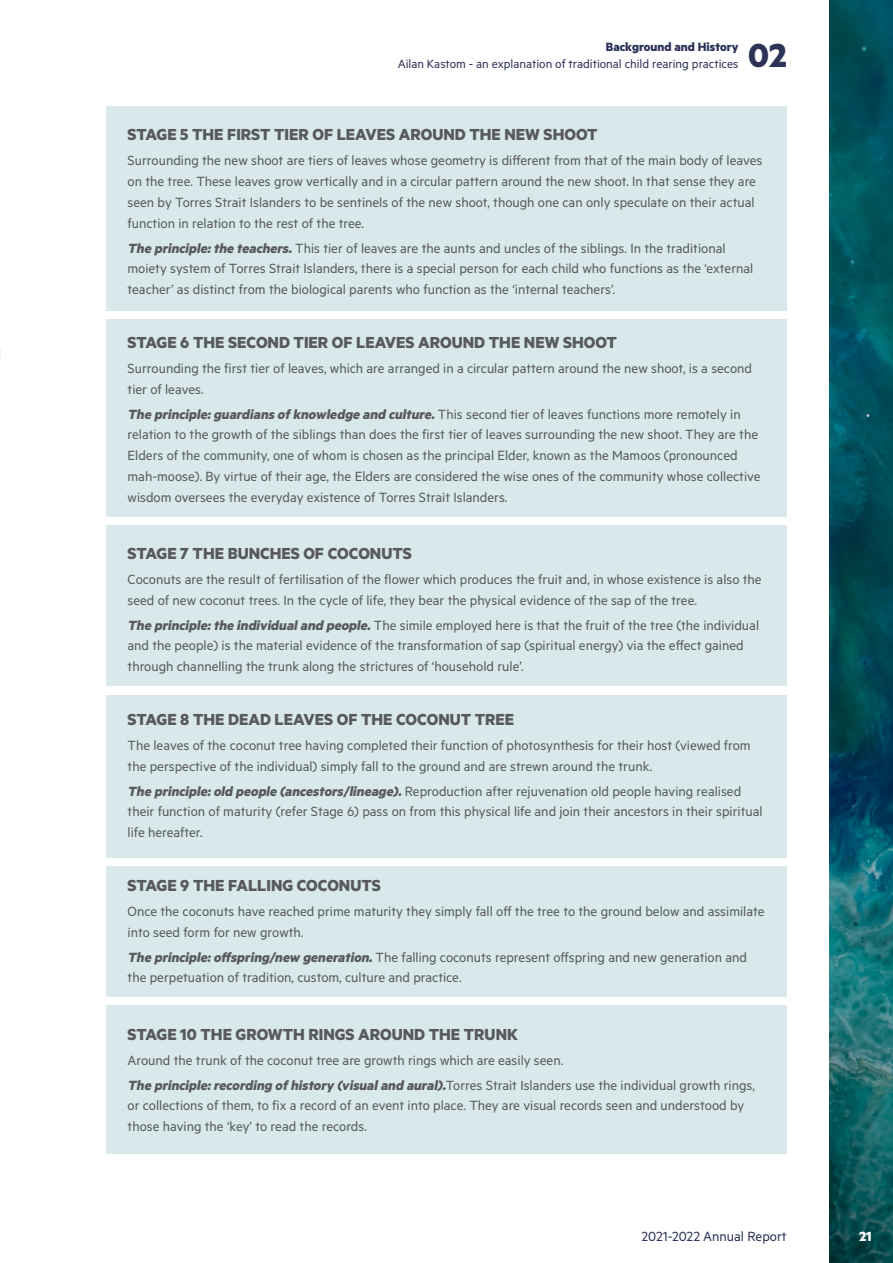
<style>
.page{position:relative;width:893px;height:1263px;background:#fff}
.page>*{position:absolute;margin:0;border:0;box-sizing:border-box;transform-origin:0 0}
.t1{font:700 37.5px "Metric";color:#2d3257}
.t2{font:700 18px "Metric";color:#58595b}
.t3{font:15px/20.7px "Metric";color:#58595b}
.t4{font:15px "Metric";color:#2d3257}
.t5{font:700 15px "Metric";color:#fff}
.t6{font:13.5px "Metric";color:#2d3257}
.t7{font:700 13.5px "Metric";color:#2d3257}
.s1{font-weight:700;font-style:italic}
</style>
<div class="page">
<img style="left:829px;top:0;width:64px;height:1263px">
<div style="left:106px;top:106px;width:681px;height:205px;background:#d2e4e8"></div>
<div style="left:106px;top:319px;width:681px;height:198px;background:#d2e4e8"></div>
<div style="left:106px;top:526px;width:681px;height:160px;background:#d2e4e8"></div>
<div style="left:106px;top:695px;width:681px;height:162px;background:#d2e4e8"></div>
<div style="left:106px;top:866px;width:681px;height:130px;background:#d2e4e8"></div>
<div style="left:106px;top:1005px;width:681px;height:148px;background:#d2e4e8"></div>
<p class="t7" style="left:606px;top:39px;width:134px">Background and History</p>
<p class="t6" style="left:398px;top:55px;width:342px">Ailan Kastom - an explanation of traditional child rearing practices</p>
<h1 class="t1" style="left:748px;top:32px;width:40px">02</h1>
<p class="t2" style="left:128px;top:124px;width:472px">STAGE 5 THE FIRST TIER OF LEAVES AROUND THE NEW SHOOT</p>
<p class="t3" style="left:128px;top:150px;width:636px">Surrounding the new shoot are tiers of leaves whose geometry is different from that of the main body of leaves on the tree. These leaves grow vertically and in a circular pattern around the new shoot. In that sense they are seen by Torres Strait Islanders to be sentinels of the new shoot, though one can only speculate on their actual function in relation to the rest of the tree.</p>
<p class="t3" style="left:128px;top:237px;width:627px"><span class="s1">The principle:the teachers.</span>This tier of leaves are the aunts and uncles of the siblings. In the traditional moiety system of Torres Strait Islanders, there is a special person for each child who functions as the ‘external teacher’ as distinct from the biological parents who function as the ‘internal teachers’.</p>
<p class="t2" style="left:128px;top:331px;width:491px">STAGE 6 THE SECOND TIER OF LEAVES AROUND THE NEW SHOOT</p>
<p class="t3" style="left:128px;top:357px;width:626px">Surrounding the first tier of leaves, which are arranged in a circular pattern around the new shoot, is a second tier of leaves.</p>
<p class="t3" style="left:128px;top:403px;width:634px"><span class="s1">The principle:guardians ofknowledge and culture.</span>T h i s s e c o n d t i e r o f l e a v e s f u n c t i o n s m o r e r e m o t e l y i n relation to the growth of the siblings than does the first tier of leaves surrounding the new shoot. They are the Elders of the community, one of whom is chosen as the principal Elder, known as the Mamoos (pronounced mah-moose). By virtue of their age, the Elders are considered the wise ones of the community whose collective wisdom oversees the everyday existence of Torres Strait Islanders.</p>
<p class="t2" style="left:128px;top:542px;width:286px">STAGE 7 THE BUNCHES OF COCONUTS</p>
<p class="t3" style="left:128px;top:568px;width:636px">Coconuts are the result of fertilisation of the flower which produces the fruit and, in whose existence is also the seed of new coconut trees. In the cycle of life, they bear the physical evidence of the sap of the tree.</p>
<p class="t3" style="left:128px;top:614px;width:633px"><span class="s1">The principle:the individualand people.</span>The simile employed here is that the fruit of the tree (the individual and the people) is the material evidence of the transformation of sap (spiritual energy) via the effect gained through channelling the trunk along the strictures of ‘household rule’.</p>
<p class="t2" style="left:128px;top:708px;width:388px">STAGE 8 THE DEAD LEAVES OF THE COCONUT TREE</p>
<p class="t3" style="left:128px;top:734px;width:625px">The leaves of the coconut tree having completed their function of photosynthesis for their host (viewed from the perspective of the individual) simply fall to the ground and are strewn around the trunk.</p>
<p class="t3" style="left:128px;top:780px;width:637px"><span class="s1">The principle:old people (ancestors/lineage).</span>Reproduction after rejuvenation old people having realised their function of maturity (refer Stage 6) pass on from this physical life and join their ancestors in their spiritual life hereafter.</p>
<p class="t2" style="left:128px;top:874px;width:255px">STAGE 9 THE FALLING COCONUTS</p>
<p class="t3" style="left:128px;top:900px;width:638px">Once the coconuts have reached prime maturity they simply fall off the tree to the ground below and assimilate into seed form for new growth.</p>
<p class="t3" style="left:128px;top:946px;width:621px"><span class="s1">The principle:offspring/new generation.</span>The falling coconuts represent offspring and new generation and the perpetuation of tradition, custom, culture and practice.</p>
<p class="t2" style="left:128px;top:1023px;width:392px">STAGE 10 THE GROWTH RINGS AROUND THE TRUNK</p>
<p class="t3" style="left:128px;top:1047px;width:629px;line-height:25px">Around the trunk of the coconut tree are growth rings which are easily seen.<br><span class="s1">The principle:recording ofhistory (visualand aural).</span>Torres Strait Islanders use the individual growth rings,</p>
<p class="t3" style="left:128px;top:1095px;width:618px">or collections of them, to fix a record of an event into place. They are visual records seen and understood by those having the ‘key’ to read the records.</p>
<p class="t4" style="left:641px;top:1228px;width:147px">2021-2022 Annual Report</p>
<p class="t5" style="left:859px;top:1227px;width:14px">21</p>
</div>
